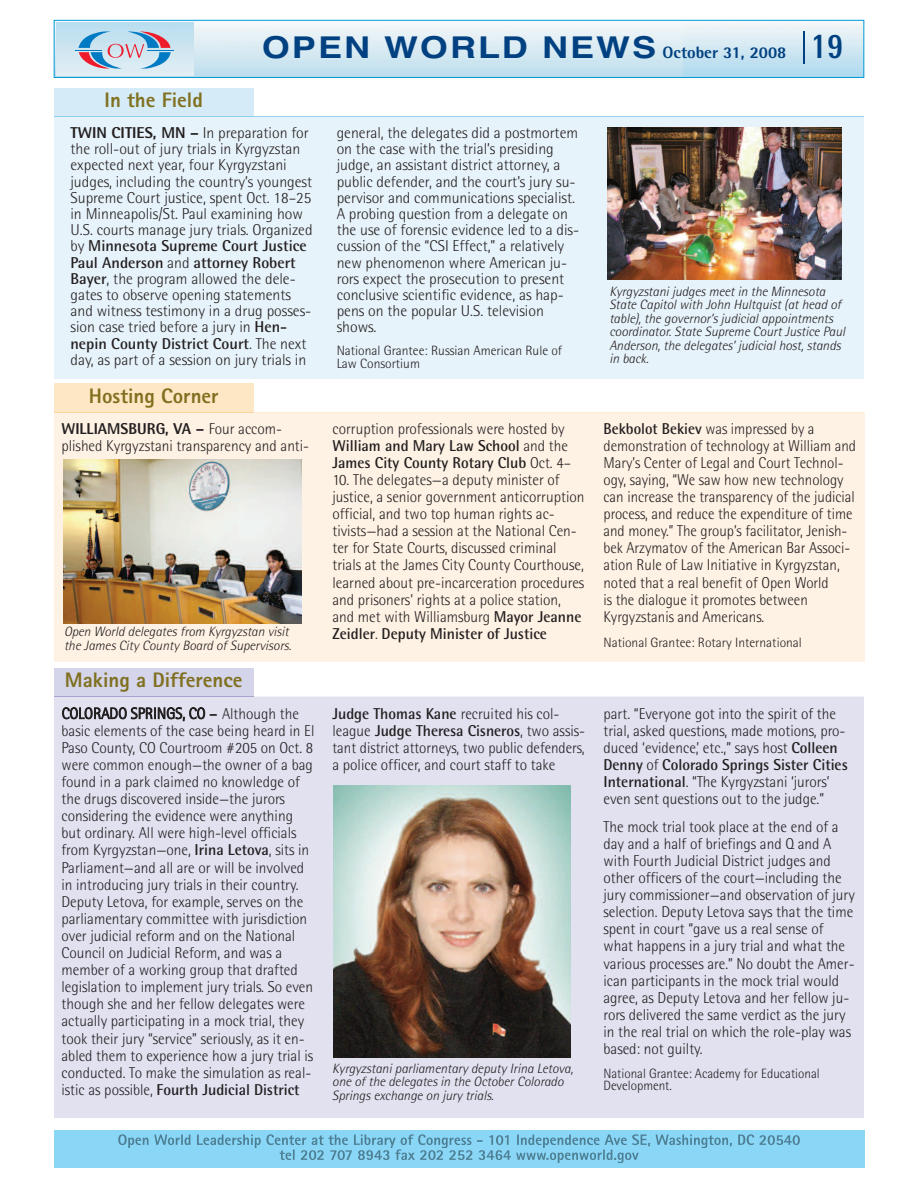
<style>
.page{position:relative;width:918px;height:1188px;background:#fff}
.page>*{position:absolute;margin:0;border:0;box-sizing:border-box;transform-origin:0 0}
.t1{font:800 21px "Rotis Sans Serif";color:#807020}
.t2{font:800 16.5px "Rotis Semi Sans";color:#014181}
.t3{font:300 15.75px/17.1px "Rotis Semi Sans";color:#231f20}
.t4{font:300 15.75px/17.1px "Rotis Semi Sans";color:#231f20;scale:.95 1}
.t5{font:700 15.75px/17.1px "Rotis Semi Sans";color:#231f20}
.t6{font:italic 300 13.5px/13.5px "Rotis Semi Sans";color:#231f20}
.t7{font:300 13.5px/13.5px "Rotis Semi Sans";color:#231f20}
.s1{font-family:"Helvetica";font-weight:700;font-size:30px}
.s2{font-size:36px}
.s3{font-weight:800}
.s4{font-weight:700}
.s5{font-weight:300}
</style>
<div class="page">
<div style="left:54px;top:117px;width:810px;height:262px;background:#e7f3fa"></div>
<div style="left:54px;top:697px;width:810px;height:421px;background:#e1e1f0"></div>
<div style="left:54px;top:412px;width:810px;height:249px;background:#fef2e4"></div>
<div style="left:54px;top:1130px;width:810px;height:37px;background:#89d6f7"></div>
<svg style="left:118px;top:1134px;width:129px;height:14px"></svg>
<svg style="left:280px;top:1149px;width:135px;height:11px"></svg>
<img style="left:608px;top:127px;width:234px;height:152px">
<img style="left:333px;top:786px;width:238px;height:272px">
<img style="left:683px;top:22px;width:179px;height:54px">
<div style="left:54px;top:20px;width:810px;height:58px;border:1px solid #0099d8"></div>
<svg style="left:75px;top:31px;width:99px;height:38px;background:#acbcd3"></svg>
<hr style="left:803px;top:32px;width:2px;height:32px;background:#014181">
<img style="left:64px;top:459px;width:237px;height:164px">
<div style="left:54px;top:668px;width:200px;height:29px;background:#d4d4ea"></div>
<hr style="left:54px;top:697px;width:200px;height:1px;background:#a9a1ce">
<div style="left:54px;top:384px;width:200px;height:28px;background:#fee7c5"></div>
<svg style="left:54px;top:412px;width:810px;height:1px"></svg>
<div style="left:54px;top:88px;width:200px;height:29px;background:#d5ebf8"></div>
<hr style="left:54px;top:117px;width:200px;height:1px;background:#8fcced">
<h1 class="t1" style="left:105px;top:93px;width:100px">In the Field</h1>
<p class="t2" style="left:262px;top:46px;width:583px"><span class="s1">OPEN WORLD NEWS</span> October 31, 2008 <span class="s2">19</span></p>
<p class="t3" style="left:70px;top:126px;width:244px;line-height:16.2px"><span class="s3">TWIN CITIES, MN –</span> In preparation for the roll-out of jury trials in Kyrgyzstan expected next year, four Kyrgyzstani judges, including the country’s youngest Supreme Court justice, spent Oct. 18–25 in Minneapolis/St. Paul examining how U.S. courts manage jury trials. Organized by <span class="s4">Minnesota Supreme Court Justice Paul Anderson</span> and <span class="s4">attorney Robert Bayer</span>, the program allowed the dele&shy;gates to observe opening statements and witness testimony in a drug posses&shy;sion case tried before a jury in <span class="s4">Hen&shy;nepin County District Court</span>. The next day, as part of a session on jury trials in</p>
<p class="t3" style="left:337px;top:126px;width:244px;line-height:16.2px">general, the delegates did a postmortem on the case with the trial’s presiding judge, an assistant district attorney, a public defender, and the court’s jury su&shy;pervisor and communications specialist.<br>A probing question from a delegate on the use of forensic evidence led to a dis&shy;cussion of the “CSI Effect,” a relatively new phenomenon where American ju&shy;rors expect the prosecution to present conclusive scientific evidence, as hap&shy;pens on the popular U.S. television shows.</p>
<p class="t7" style="left:337px;top:345px;width:227px">National Grantee: Russian American Rule of<br>Law Consortium</p>
<h1 class="t1" style="left:89px;top:388px;width:131px">Hosting Corner</h1>
<p class="t3" style="left:62px;top:421px;width:249px"><span class="s3">WILLIAMSBURG, VA –</span> Four accom&shy;plished Kyrgyzstani transparency and anti-</p>
<p class="t5" style="left:333px;top:421px;width:240px"><span class="s5">corruption professionals were hosted by<br></span>William and Mary Law School <span class="s5">and the<br></span>James City County Rotary Club <span class="s5">Oct. 4–</span></p>
<p class="t3" style="left:333px;top:473px;width:253px">10. The delegates—a deputy minister of justice, a senior government anticorruption official, and two top human rights ac&shy;tivists—had a session at the National Cen&shy;ter for State Courts, discussed criminal trials at the James City County Courthouse, learned about pre-incarceration procedures and prisoners’ rights at a police station, and met with Williamsburg <span class="s4">Mayor Jeanne Zeidler</span>. <span class="s4">Deputy Minister of Justice</span></p>
<p class="t6" style="left:64px;top:626px;width:229px">Open World delegates from Kyrgyzstan visit the James City County Board of Supervisors.</p>
<h1 class="t1" style="left:65px;top:673px;width:179px">Making a Difference</h1>
<p class="t6" style="left:609px;top:286px;width:237px">Kyrgyzstani judges meet in the Minnesota State Capitol with John Hultquist (at head of table), the governor’s judicial appointments coordinator. State Supreme Court Justice Paul Anderson, the delegates’ judicial host, stands in back.</p>
<p class="t4" style="left:604px;top:421px;width:267px"><span class="s4">Bekbolot Bekiev</span> was impressed by a demonstration of technology at William and Mary’s Center of Legal and Court Technol&shy;ogy, saying, “We saw how new technology can increase the transparency of the judicial process, and reduce the expenditure of time and money.” The group’s facilitator, Jenish&shy;bek Arzymatov of the American Bar Associ&shy;ation Rule of Law Initiative in Kyrgyzstan, noted that a real benefit of Open World<br>is the dialogue it promotes between Kyrgyzstanis and Americans.</p>
<p class="t7" style="left:604px;top:637px;width:200px">National Grantee: Rotary International</p>
<p class="t3" style="left:61px;top:706px;width:254px">COLORADO SPRINGS, CO <span class="s3">–</span> Although the basic elements of the case being heard in El Paso County, CO Courtroom #205 on Oct. 8 were common enough—the owner of a bag found in a park claimed no knowledge of the drugs discovered inside—the jurors considering the evidence were anything but ordinary. All were high-level officials from Kyrgyzstan—one, <span class="s4">Irina Letova</span>, sits in Parliament—and all are or will be involved in introducing jury trials in their country.<br>Deputy Letova, for example, serves on the parliamentary committee with jurisdiction over judicial reform and on the National Council on Judicial Reform, and was a member of a working group that drafted legislation to implement jury trials. So even though she and her fellow delegates were actually participating in a mock trial, they took their jury “service” seriously, as it en&shy;abled them to experience how a jury trial is conducted. To make the simulation as real&shy;istic as possible, <span class="s4">Fourth Judicial District</span></p>
<p class="t3" style="left:332px;top:706px;width:254px"><span class="s4">Judge Thomas Kane</span> recruited his col&shy;league <span class="s4">Judge Theresa Cisneros</span>, two assis&shy;tant district attorneys, two public defenders, a police officer, and court staff to take</p>
<p class="t3" style="left:604px;top:706px;width:246px">part. “Everyone got into the spirit of the trial, asked questions, made motions, pro&shy;duced ‘evidence,’ etc.,” says host <span class="s4">Colleen Denny</span> of <span class="s4">Colorado Springs Sister Cities International</span>. “The Kyrgyzstani ‘jurors’ even sent questions out to the judge.”</p>
<p class="t3" style="left:604px;top:819px;width:253px">The mock trial took place at the end of a day and a half of briefings and Q and A with Fourth Judicial District judges and other officers of the court—including the jury commissioner—and observation of jury selection. Deputy Letova says that the time spent in court “gave us a real sense of what happens in a jury trial and what the various processes are.” No doubt the Amer&shy;ican participants in the mock trial would agree, as Deputy Letova and her fellow ju&shy;rors delivered the same verdict as the jury in the real trial on which the role-play was based: not guilty.</p>
<p class="t7" style="left:604px;top:1069px;width:218px;line-height:12px">National Grantee: Academy for Educational<br>Development.</p>
<p class="t6" style="left:332px;top:1063px;width:243px">Kyrgyzstani parliamentary deputy Irina Letova, one of the delegates in the October Colorado<br>Springs exchange on jury trials.</p>
</div>
